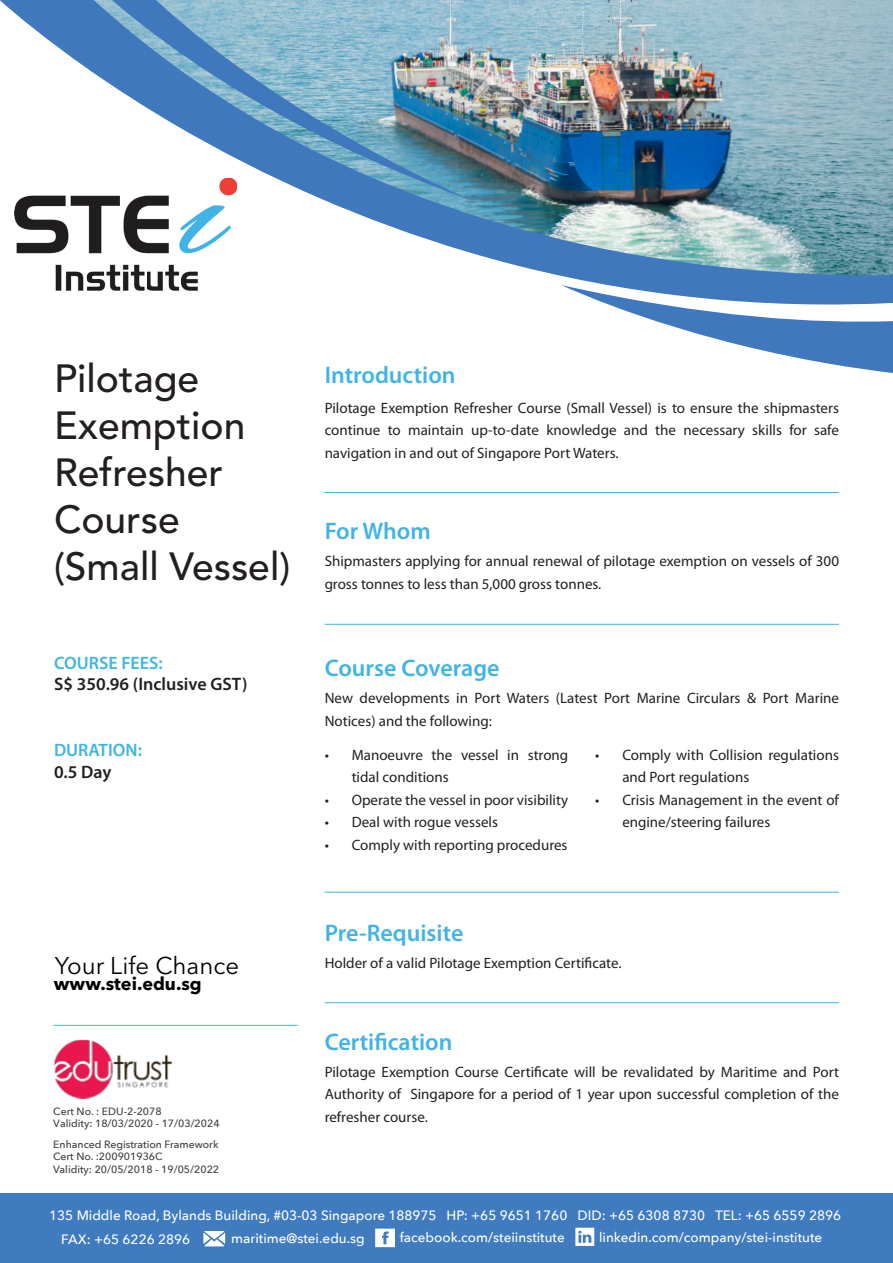
<style>
.page{position:relative;width:893px;height:1263px;background:#fff}
.page>*{position:absolute;margin:0;border:0;box-sizing:border-box;transform-origin:0 0}
.t1{font:500 39px/46.8px "Avenir LT Std";color:#231f20}
.t2{font:600 24px "Myriad Pro";color:#40b4e6}
.t3{font:24px "Avenir Next LT Pro";color:#000}
.t4{font:600 18px "Myriad Pro";color:#231f20}
.t5{font:600 18px "Myriad Pro";color:#40b4e6}
.t6{font:700 18px "Avenir Next LT Pro";color:#000}
.t7{font:15px/22.5px "Myriad Pro";color:#231f20}
.t8{font:500 13.5px "Avenir Next";color:#fff}
.t9{font:500 10.5px/12.6px "Avenir Next";color:#3e3e3f}
</style>
<div class="page">
<hr style="left:325px;top:492px;width:514px;height:1px;background:#40b4e6">
<hr style="left:325px;top:624px;width:514px;height:1px;background:#40b4e6">
<hr style="left:325px;top:892px;width:514px;height:1px;background:#40b4e6">
<hr style="left:325px;top:1002px;width:514px;height:1px;background:#40b4e6">
<div style="left:0;top:1193px;width:893px;height:70px;background:#407bbf"></div>
<svg style="left:375px;top:1228px;width:20px;height:19px"></svg>
<svg style="left:203px;top:1231px;width:22px;height:15px"></svg>
<svg style="left:575px;top:1228px;width:19px;height:18px"></svg>
<hr style="left:53px;top:1025px;width:245px;height:1px;background:#40b4e6">
<img style="left:54px;top:1039px;width:118px;height:60px">
<img style="left:90px;top:0;width:803px;height:291px">
<img style="left:0;top:0;width:112px;height:70px">
<img style="left:740px;top:269px;width:153px;height:16px">
<img style="left:517px;top:232px;width:223px;height:59px">
<img style="left:89px;top:69px;width:23px;height:58px">
<img style="left:319px;top:160px;width:161px;height:92px">
<img style="left:467px;top:217px;width:63px;height:49px">
<img style="left:112px;top:0;width:360px;height:201px">
<img style="left:561px;top:285px;width:332px;height:88px">
<img style="left:14px;top:178px;width:223px;height:112px">
<p class="t1" style="left:54px;top:356px;width:193px">Pilotage<br>Exemption<br>Refresher<br>Course</p>
<p class="t1" style="left:54px;top:544px;width:238px">(Small Vessel)</p>
<p class="t5" style="left:54px;top:651px;width:110px">COURSE FEES:</p>
<p class="t4" style="left:54px;top:673px;width:195px">S$ 350.96 (Inclusive GST)</p>
<p class="t5" style="left:54px;top:738px;width:89px">DURATION:</p>
<p class="t4" style="left:54px;top:760px;width:59px">0.5 Day</p>
<p class="t3" style="left:55px;top:951px;width:186px">Your Life Chance</p>
<p class="t6" style="left:54px;top:973px;width:149px">www.stei.edu.sg</p>
<p class="t9" style="left:53px;top:1105px;width:168px">Cert No. : EDU-2-2078<br>Validity: 18/03/2020 - 17/03/2024</p>
<p class="t9" style="left:53px;top:1137px;width:167px">Enhanced Registration Framework<br>Cert No. :200901936C<br>Validity: 20/05/2018 - 19/05/2022</p>
<p class="t2" style="left:325px;top:359px;width:132px">Introduction</p>
<p class="t7" style="left:325px;top:396px;width:516px;text-align:justify">Pilotage Exemption Refresher Course (Small Vessel) is to ensure the shipmasters continue to maintain up-to-date knowledge and the necessary skills for safe navigation in and out of Singapore Port Waters.</p>
<p class="t2" style="left:325px;top:516px;width:108px">For Whom</p>
<p class="t7" style="left:325px;top:550px;width:516px">Shipmasters applying for annual renewal of pilotage exemption on vessels of 300 gross tonnes to less than 5,000 gross tonnes.</p>
<p class="t2" style="left:325px;top:652px;width:176px">Course Coverage</p>
<p class="t7" style="left:325px;top:686px;width:516px">New developments in Port Waters (Latest Port Marine Circulars &amp; Port Marine<br>Notices) and the following:</p>
<p class="t7" style="left:352px;top:743px;width:218px;text-indent:-27px">• Manoeuvre the vessel in strong tidal conditions</p>
<p class="t7" style="left:325px;top:788px;width:245px">• Operate the vessel in poor visibility</p>
<p class="t7" style="left:325px;top:811px;width:175px">• Deal with rogue vessels</p>
<p class="t7" style="left:325px;top:833px;width:244px">• Comply with reporting procedures</p>
<p class="t7" style="left:622px;top:743px;width:218px;text-indent:-27px">• Comply with Collision regulations and Port regulations</p>
<p class="t7" style="left:622px;top:788px;width:218px;text-indent:-27px">• Crisis Management in the event of engine/steering failures</p>
<p class="t2" style="left:325px;top:918px;width:140px">Pre-Requisite</p>
<p class="t7" style="left:325px;top:952px;width:298px">Holder of a valid Pilotage Exemption Certificate.</p>
<p class="t2" style="left:325px;top:1026px;width:129px">Certification</p>
<p class="t7" style="left:325px;top:1060px;width:516px;text-align:justify">Pilotage Exemption Course Certificate will be revalidated by Maritime and Port Authority of Singapore for a period of 1 year upon successful completion of the refresher course.</p>
<p class="t8" style="left:49px;top:1207px;width:389px">135 Middle Road, Bylands Building, #03-03 Singapore 188975</p>
<p class="t8" style="left:400px;top:1229px;width:167px">facebook.com/steiinstitute</p>
<p class="t8" style="left:446px;top:1207px;width:396px">HP: +65 9651 1760 DID: +65 6308 8730 TEL: +65 6559 2896</p>
<p class="t8" style="left:61px;top:1231px;width:131px">FAX: +65 6226 2896</p>
<p class="t8" style="left:231px;top:1230px;width:135px">maritime@stei.edu.sg</p>
<p class="t8" style="left:599px;top:1229px;width:225px">linkedin.com/company/stei-institute</p>
</div>
